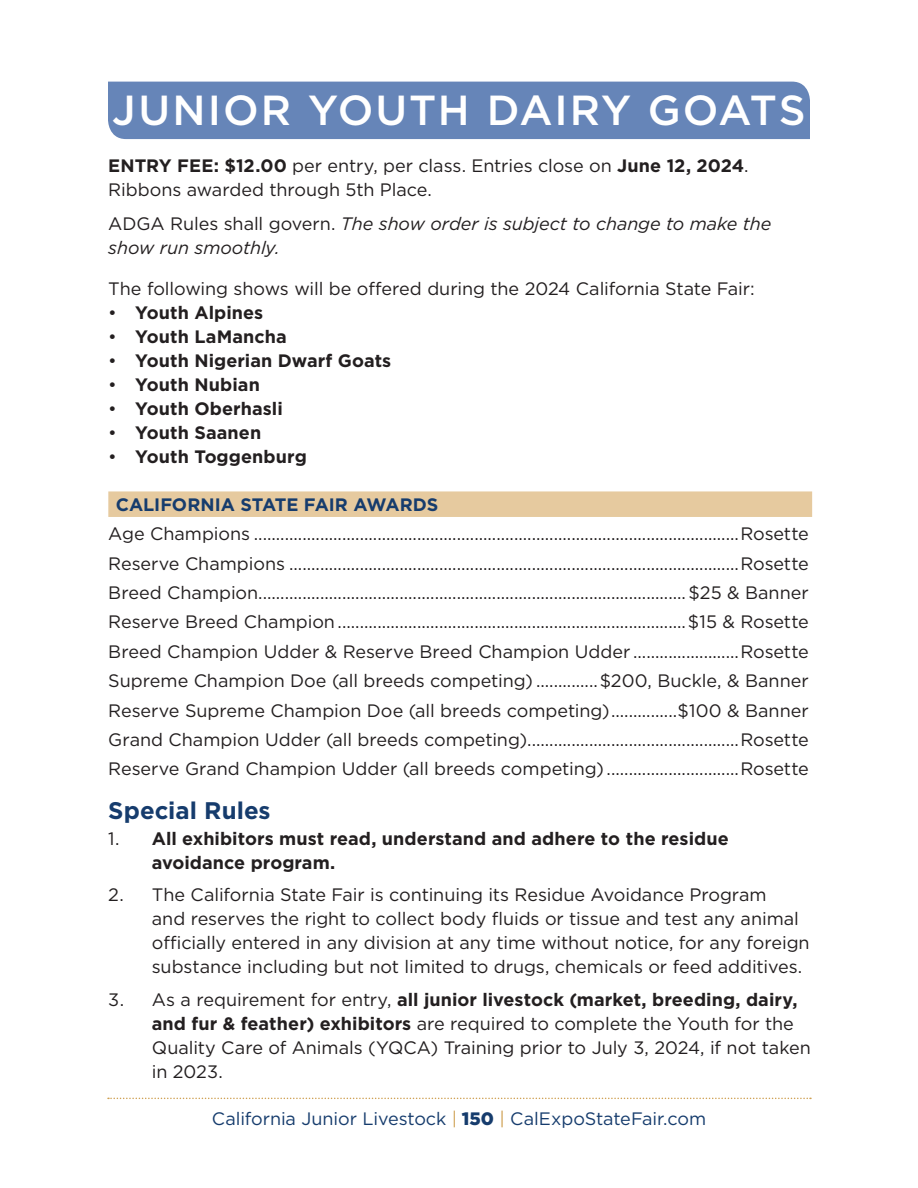
<style>
.page{position:relative;width:918px;height:1188px;background:#fff}
.page>*{position:absolute;margin:0;border:0;box-sizing:border-box;transform-origin:0 0}
.t1{font:500 42px "Gotham";letter-spacing:.045em;color:#fff}
.subheader{font:700 24px "Gotham";color:#163c6d}
.Body_Text{font:18px/24px "Gotham";letter-spacing:-.005em;color:#231f20}
.t2{font:700 18px/24px "Gotham";letter-spacing:.005em;color:#231f20}
.Body_Text-2{font:italic 18px/24px "Gotham";letter-spacing:-.005em;color:#231f20}
.t3{font:18px "Gotham";letter-spacing:-.005em;color:#163c6d}
.subheader_2{font:700 18px "Gotham";letter-spacing:-.005em;color:#163c6d}
.s1{font-weight:700}
.s2{font-style:normal}
.s3{font-weight:400}
.s4{color:#cfa052}
.s5{font-weight:900}
</style>
<div class="page">
<svg style="left:108px;top:1098px;width:703px;height:1px"></svg>
<div style="left:108px;top:82px;width:702px;height:57px;background:#6685b8"></div>
<div style="left:108px;top:491px;width:704px;height:26px;background:#e6ca9f"></div>
<p class="t1" style="left:112px;top:82px;width:695px">JUNIOR YOUTH DAIRY GOATS</p>
<p class="Body_Text" style="left:108px;top:153px;width:642px"><span class="s1">ENTRY FEE: $12.00</span> per entry, per class. Entries close on <span class="s1">June 12, 2024</span>.<br>Ribbons awarded through 5th Place.</p>
<p class="Body_Text-2" style="left:108px;top:212px;width:665px"><span class="s2">ADGA Rules shall govern.</span> The show order is subject to change to make the show run smoothly.</p>
<p class="Body_Text" style="left:108px;top:276px;width:648px">The following shows will be offered during the 2024 California State Fair:</p>
<p class="t2" style="left:108px;top:300px;width:156px"><span class="s3">•</span> Youth Alpines</p>
<p class="t2" style="left:108px;top:324px;width:180px"><span class="s3">•</span> Youth LaMancha</p>
<p class="t2" style="left:108px;top:348px;width:285px"><span class="s3">•</span> Youth Nigerian Dwarf Goats</p>
<p class="t2" style="left:108px;top:372px;width:153px"><span class="s3">•</span> Youth Nubian</p>
<p class="t2" style="left:108px;top:396px;width:176px"><span class="s3">•</span> Youth Oberhasli</p>
<p class="t2" style="left:108px;top:420px;width:154px"><span class="s3">•</span> Youth Saanen</p>
<p class="t2" style="left:108px;top:444px;width:200px"><span class="s3">•</span> Youth Toggenburg</p>
<p class="subheader_2" style="left:116px;top:493px;width:324px">CALIFORNIA STATE FAIR AWARDS</p>
<p class="Body_Text" style="left:108px;top:522px;width:702px">Age Champions ..............................................................................................................Rosette</p>
<p class="Body_Text" style="left:108px;top:551px;width:702px">Reserve Champions ......................................................................................................Rosette</p>
<p class="Body_Text" style="left:108px;top:580px;width:702px">Breed Champion.................................................................................................$25 &amp; Banner</p>
<p class="Body_Text" style="left:108px;top:610px;width:702px">Reserve Breed Champion...............................................................................$15 &amp; Rosette</p>
<p class="Body_Text" style="left:108px;top:639px;width:702px">Breed Champion Udder &amp; Reserve Breed Champion Udder ........................Rosette</p>
<p class="Body_Text" style="left:108px;top:669px;width:702px">Supreme Champion Doe (all breeds competing) ..............$200, Buckle, &amp; Banner</p>
<p class="Body_Text" style="left:108px;top:698px;width:702px">Reserve Supreme Champion Doe (all breeds competing)...............$100 &amp; Banner</p>
<p class="Body_Text" style="left:108px;top:727px;width:702px">Grand Champion Udder (all breeds competing)................................................Rosette</p>
<p class="Body_Text" style="left:108px;top:757px;width:702px">Reserve Grand Champion Udder (all breeds competing) ..............................Rosette</p>
<p class="subheader" style="left:108px;top:794px;width:164px">Special Rules</p>
<p class="t2" style="left:152px;top:827px;width:578px;text-indent:-44px"><span class="s3">1.</span> All exhibitors must read, understand and adhere to the residue avoidance program.</p>
<p class="Body_Text" style="left:152px;top:883px;width:659px;text-indent:-44px">2. The California State Fair is continuing its Residue Avoidance Program<br>and reserves the right to collect body fluids or tissue and test any animal officially entered in any division at any time without notice, for any foreign substance including but not limited to drugs, chemicals or feed additives.</p>
<p class="Body_Text" style="left:152px;top:987px;width:661px;text-indent:-44px">3. As a requirement for entry, <span class="s1">all junior livestock (market, breeding, dairy, and fur &amp; feather) exhibitors</span> are required to complete the Youth for the Quality Care of Animals (YQCA) Training prior to July 3, 2024, if not taken in 2023.</p>
<p class="t3" style="left:212px;top:1107px;width:496px">California Junior Livestock <span class="s4">|</span> <span class="s5">150</span> <span class="s4">|</span> CalExpoStateFair.com</p>
</div>
